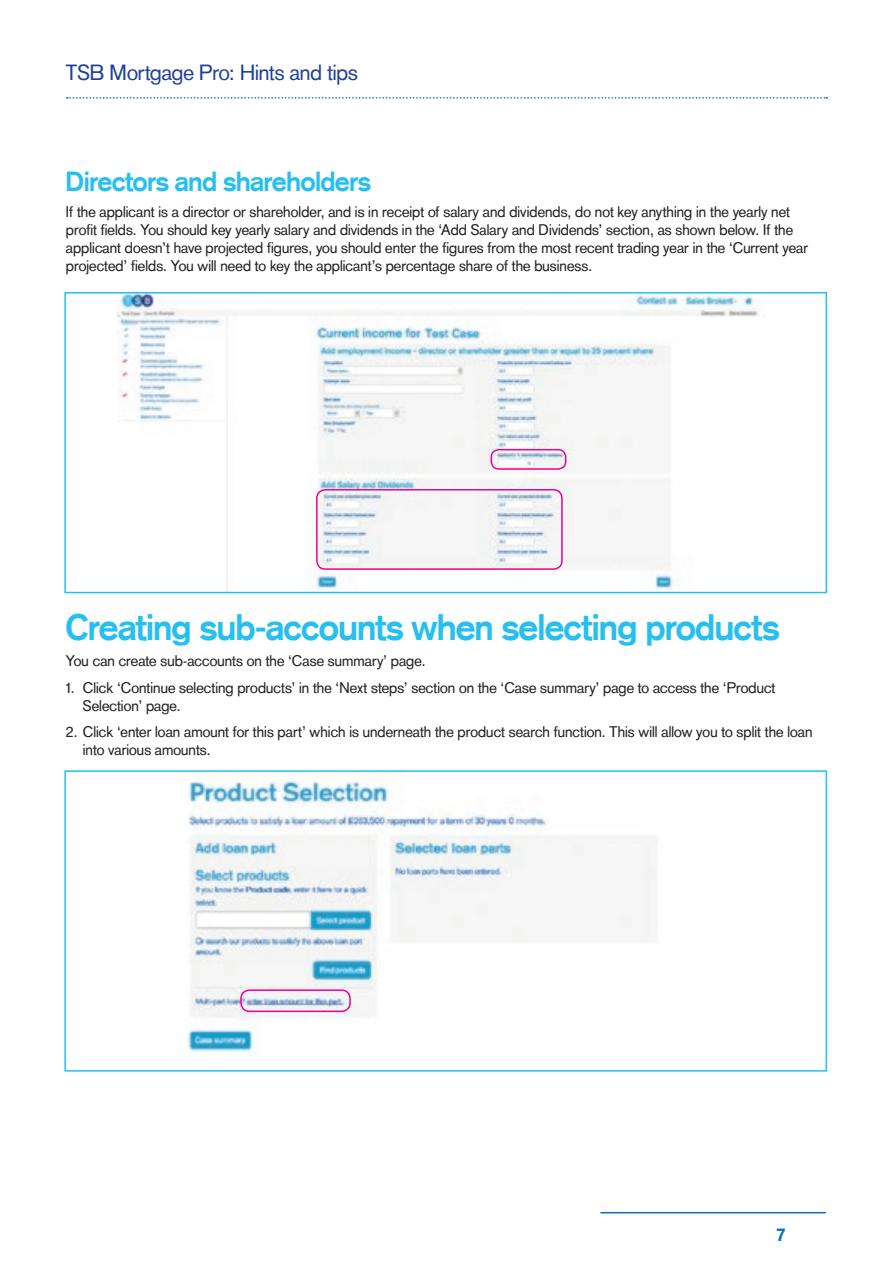
<style>
.page{position:relative;width:893px;height:1263px;background:#fff}
.page>*{position:absolute;margin:0;border:0;box-sizing:border-box;transform-origin:0 0}
.Page_Headline_24_28{font:700 36px "Basic Commercialfor TSB";letter-spacing:-.005em;color:#26bff0}
.Title_Headline_18_21{font:700 27px "Basic Commercialfor TSB";color:#26bff0}
.t1{font:21.45px "Basic Commercialfor TSB";letter-spacing:-.005em;color:#20419a}
.t2{font:700 18px "Basic Commercialfor TSB";color:#0071bb}
.Body_Copy_10_12{font:15px/18px "Basic Commercialfor TSB";letter-spacing:.005em;color:#231f20}
.BodyCopy_Numbers_10{font:15px/18px "Basic Commercialfor TSB";letter-spacing:.005em;color:#231f20}
</style>
<div class="page">
<hr style="left:600px;top:1212px;width:226px;height:1px;background:#0071bb">
<svg style="left:67px;top:97px;width:760px;height:2px"></svg>
<img style="left:117px;top:295px;width:647px;height:295px">
<div style="left:64px;top:292px;width:763px;height:301px;border:2px solid #26bff0"></div>
<img style="left:187px;top:780px;width:470px;height:272px">
<div style="left:64px;top:770px;width:763px;height:301px;border:2px solid #26bff0"></div>
<div style="left:316px;top:489px;width:247px;height:81px;border:2px solid #ed028c;border-radius:9px"></div>
<div style="left:491px;top:449px;width:75px;height:21px;border:2px solid #ed028c;border-radius:7px"></div>
<div style="left:240px;top:989px;width:111px;height:23px;border:2px solid #ed028c;border-radius:9px"></div>
<h3 class="t1" style="left:66px;top:60px;width:293px">TSB Mortgage Pro: Hints and tips</h3>
<p class="Title_Headline_18_21" style="left:66px;top:165px;width:306px">Directors and shareholders</p>
<p class="Body_Copy_10_12" style="left:66px;top:203px;width:744px">If the applicant is a director or shareholder, and is in receipt of salary and dividends, do not key anything in the yearly net profit fields. You should key yearly salary and dividends in the ‘Add Salary and Dividends’ section, as shown below. If the applicant doesn’t have projected figures, you should enter the figures from the most recent trading year in the ‘Current year projected’ fields. You will need to key the applicant’s percentage share of the business.</p>
<p class="Page_Headline_24_28" style="left:66px;top:606px;width:715px">Creating sub-accounts when selecting products</p>
<p class="Body_Copy_10_12" style="left:66px;top:652px;width:361px">You can create sub-accounts on the ‘Case summary’ page.</p>
<p class="BodyCopy_Numbers_10" style="left:83px;top:678px;width:694px;text-indent:-17px">1. Click ‘Continue selecting products’ in the ‘Next steps’ section on the ‘Case summary’ page to access the ‘Product<br>Selection’ page.</p>
<p class="BodyCopy_Numbers_10" style="left:83px;top:723px;width:731px;text-indent:-17px">2. Click ‘enter loan amount for this part’ which is underneath the product search function. This will allow you to split the loan into various amounts.</p>
<p class="t2" style="left:777px;top:1224px;width:10px">7</p>
</div>
